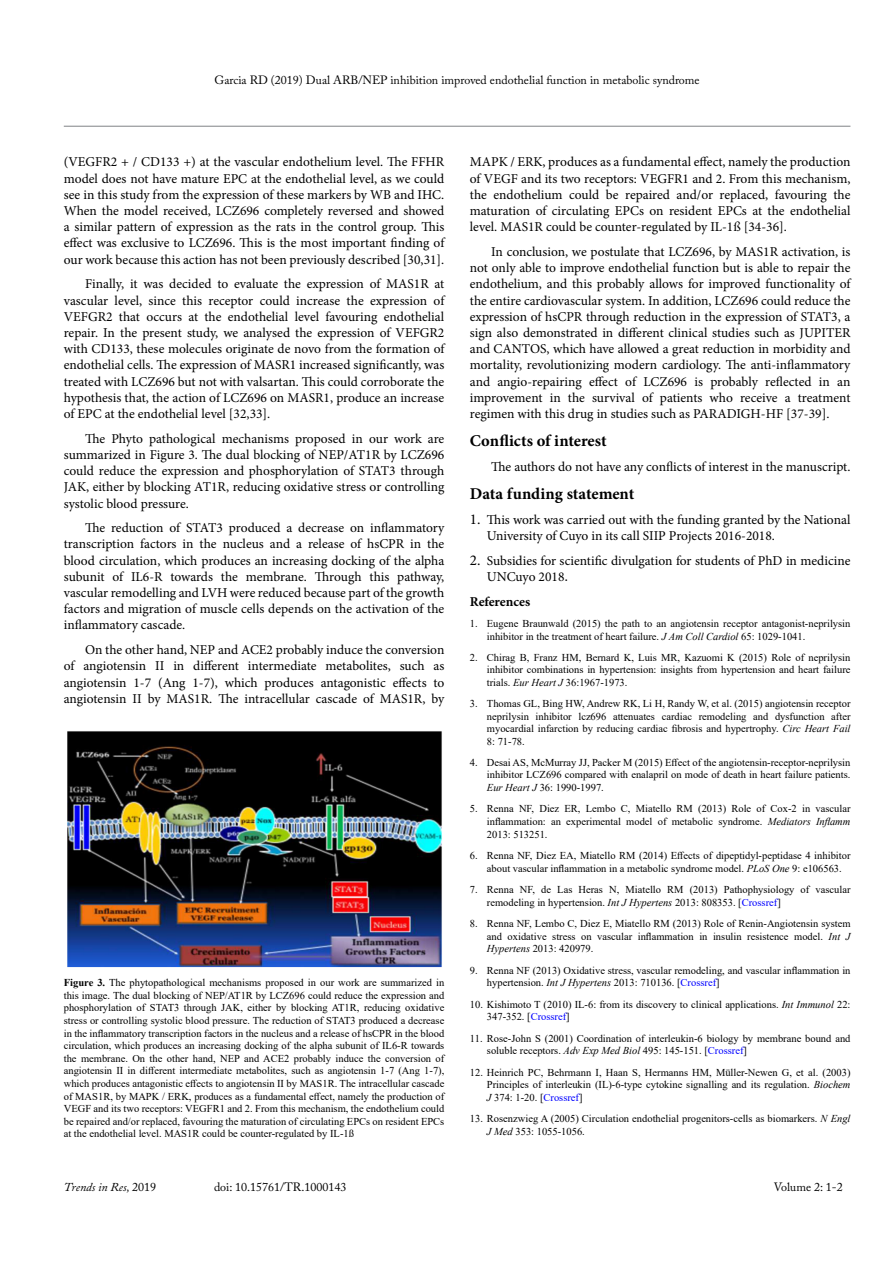
<style>
.page{position:relative;width:893px;height:1263px;background:#fff}
.page>*{position:absolute;margin:0;border:0;box-sizing:border-box;transform-origin:0 0}
.t1{font:700 16.5px "Minion Pro";letter-spacing:-.005em;color:#000}
.t2{font:13.5px/16.2px "Minion Pro";color:#000;text-align:justify}
.t3{font:700 13.5px "Minion Pro";letter-spacing:-.005em;color:#000}
.t4{font:12px "Adobe Caslon Pro";color:#000}
.t5{font:italic 12px "Adobe Caslon Pro";color:#000}
.t6{font:10.5px/12.6px "Times New Roman";color:#000}
.s1{font-weight:700}
.s2{font-size:15px}
.s3{font-family:"Times New Roman";font-size:15px}
.s4{font-style:italic}
.s5{color:#00f}
.s6{font-style:normal}
</style>
<div class="page">
<hr style="left:64px;top:126px;width:786px;height:1px;background:#808285">
<img style="left:67px;top:731px;width:375px;height:237px">
<p class="t4" style="left:215px;top:73px;width:487px">Garcia RD (2019) Dual ARB/NEP inhibition improved endothelial function in metabolic syndrome</p>
<p class="t2" style="left:64px;top:154px;width:382px">(VEGFR2 + / CD133 +) at the vascular endothelium level. The FFHR model does not have mature EPC at the endothelial level, as we could see in this study from the expression of these markers by WB and IHC.<br>When the model received, LCZ696 completely reversed and showed a similar pattern of expression as the rats in the control group. This effect was exclusive to LCZ696. This is the most important finding of our work because this action has not been previously described [30,31].</p>
<p class="t2" style="left:64px;top:276px;width:382px;text-indent:21px">Finally, it was decided to evaluate the expression of MAS1R at vascular level, since this receptor could increase the expression of VEFGR2 that occurs at the endothelial level favouring endothelial repair. In the present study, we analysed the expression of VEFGR2 with CD133, these molecules originate de novo from the formation of endothelial cells. The expression of MASR1 increased significantly, was treated with LCZ696 but not with valsartan. This could corroborate the hypothesis that, the action of LCZ696 on MASR1, produce an increase of EPC at the endothelial level [32,33].</p>
<p class="t2" style="left:64px;top:430px;width:382px;text-indent:21px">The Phyto pathological mechanisms proposed in our work are summarized in Figure 3. The dual blocking of NEP/AT1R by LCZ696 could reduce the expression and phosphorylation of STAT3 through JAK, either by blocking AT1R, reducing oxidative stress or controlling systolic blood pressure.</p>
<p class="t2" style="left:64px;top:520px;width:382px;text-indent:21px">The reduction of STAT3 produced a decrease on inflammatory transcription factors in the nucleus and a release of hsCPR in the blood circulation, which produces an increasing docking of the alpha subunit of IL6-R towards the membrane. Through this pathway, vascular remodelling and LVH were reduced because part of the growth factors and migration of muscle cells depends on the activation of the inflammatory cascade.</p>
<p class="t2" style="left:64px;top:642px;width:382px;text-indent:21px">On the other hand, NEP and ACE2 probably induce the conversion of angiotensin II in different intermediate metabolites, such as angiotensin 1-7 (Ang 1-7), which produces antagonistic effects to angiotensin II by MAS1R. The intracellular cascade of MAS1R, by</p>
<p class="t6" style="left:64px;top:976px;width:382px;text-align:justify"><span class="s1">Figure 3.</span> The phytopathological mechanisms proposed in our work are summarized in this image. The dual blocking of NEP/AT1R by LCZ696 could reduce the expression and phosphorylation of STAT3 through JAK, either by blocking AT1R, reducing oxidative stress or controlling systolic blood pressure. The reduction of STAT3 produced a decrease in the inflammatory transcription factors in the nucleus and a release of hsCPR in the blood circulation, which produces an increasing docking of the alpha subunit of IL6-R towards the membrane. On the other hand, NEP and ACE2 probably induce the conversion of angiotensin II in different intermediate metabolites, such as angiotensin 1-7 (Ang 1-7), which produces antagonistic effects to angiotensin II by MAS1R. The intracellular cascade of MAS1R, by MAPK / ERK, produces as a fundamental effect, namely the production of VEGF and its two receptors: VEGFR1 and 2. From this mechanism, the endothelium could be repaired and/or replaced, favouring the maturation of circulating EPCs on resident EPCs at the endothelial level. MAS1R could be counter-regulated by IL-1ß</p>
<p class="t2" style="left:470px;top:154px;width:382px">MAPK / ERK, produces as a fundamental effect, namely the production of VEGF and its two receptors: VEGFR1 and 2. From this mechanism, the endothelium could be repaired and/or replaced, favouring the maturation of circulating EPCs on resident EPCs at the endothelial level. MAS1R could be counter-regulated by IL-1ß [34-36].</p>
<p class="t2" style="left:470px;top:244px;width:382px;text-indent:21px">In conclusion, we postulate that LCZ696, by MAS1R activation, is not only able to improve endothelial function but is able to repair the endothelium, and this probably allows for improved functionality of the entire cardiovascular system. In addition, LCZ696 could reduce the expression of hsCPR through reduction in the expression of STAT3, a sign also demonstrated in different clinical studies such as JUPITER and CANTOS, which have allowed a great reduction in morbidity and mortality, revolutionizing modern cardiology. The anti-inflammatory and angio-repairing effect of LCZ696 is probably reflected in an improvement in the survival of patients who receive a treatment regimen with this drug in studies such as PARADIGH-HF [37-39].</p>
<p class="t1" style="left:470px;top:429px;width:138px">Conflicts of interest</p>
<p class="t2" style="left:491px;top:459px;width:361px">The authors do not have any conflicts of interest in the manuscript.</p>
<p class="t1" style="left:470px;top:482px;width:166px">Data funding statement</p>
<p class="t2" style="left:487px;top:512px;width:365px;text-indent:-17px"><span class="s2">1.</span> This work was carried out with the funding granted by the National<br>University of Cuyo in its call SIIP Projects 2016-2018.</p>
<p class="t2" style="left:487px;top:553px;width:365px;text-indent:-17px"><span class="s2">2.</span> Subsidies for scientific divulgation for students of PhD in medicine<br>UNCuyo 2018<span class="s3">.</span></p>
<p class="t3" style="left:470px;top:592px;width:62px">References</p>
<p class="t6" style="left:487px;top:617px;width:365px;text-indent:-17px">1. Eugene Braunwald (2015) the path to an angiotensin receptor antagonist-neprilysin inhibitor in the treatment of heart failure. <span class="s4">J Am Coll Cardiol</span> 65: 1029-1041.</p>
<p class="t6" style="left:487px;top:650px;width:365px;text-align:justify;text-indent:-17px">2. Chirag B, Franz HM, Bernard K, Luis MR, Kazuomi K (2015) Role of neprilysin inhibitor combinations in hypertension: insights from hypertension and heart failure trials. <span class="s4">Eur Heart J</span> 36:1967-1973.</p>
<p class="t6" style="left:487px;top:697px;width:365px;text-align:justify;text-indent:-17px">3. Thomas GL, Bing HW, Andrew RK, Li H, Randy W, et al. (2015) angiotensin receptor neprilysin inhibitor lcz696 attenuates cardiac remodeling and dysfunction after myocardial infarction by reducing cardiac fibrosis and hypertrophy. <span class="s4">Circ Heart Fail </span>8: 71-78.</p>
<p class="t6" style="left:487px;top:756px;width:365px;text-align:justify;text-indent:-17px">4. Desai AS, McMurray JJ, Packer M (2015) Effect of the angiotensin-receptor-neprilysin inhibitor LCZ696 compared with enalapril on mode of death in heart failure patients.<br><span class="s4">Eur Heart J</span> 36: 1990-1997.</p>
<p class="t6" style="left:487px;top:802px;width:365px;text-align:justify;text-indent:-17px">5. Renna NF, Diez ER, Lembo C, Miatello RM (2013) Role of Cox-2 in vascular inflammation: an experimental model of metabolic syndrome. <span class="s4">Mediators Inflamm </span>2013: 513251.</p>
<p class="t6" style="left:487px;top:849px;width:365px;text-indent:-17px">6. Renna NF, Diez EA, Miatello RM (2014) Effects of dipeptidyl-peptidase 4 inhibitor about vascular inflammation in a metabolic syndrome model. <span class="s4">PLoS One</span> 9: e106563.</p>
<p class="t6" style="left:487px;top:883px;width:365px;text-indent:-17px">7. Renna NF, de Las Heras N, Miatello RM (2013) Pathophysiology of vascular remodeling in hypertension. <span class="s4">Int J Hypertens</span> 2013: 808353. [<span class="s5">Crossref</span>]</p>
<p class="t6" style="left:487px;top:917px;width:365px;text-align:justify;text-indent:-17px">8. Renna NF, Lembo C, Diez E, Miatello RM (2013) Role of Renin-Angiotensin system and oxidative stress on vascular inflammation in insulin resistence model. <span class="s4">Int J Hypertens</span> 2013: 420979.</p>
<p class="t6" style="left:487px;top:963px;width:365px;text-indent:-17px">9. Renna NF (2013) Oxidative stress, vascular remodeling, and vascular inflammation in hypertension. <span class="s4">Int J Hypertens</span> 2013: 710136. [<span class="s5">Crossref</span>]</p>
<p class="t6" style="left:487px;top:997px;width:365px;text-indent:-17px">10. Kishimoto T (2010) IL-6: from its discovery to clinical applications. <span class="s4">Int Immunol</span> 22:<br>347-352. [<span class="s5">Crossref</span>]</p>
<p class="t6" style="left:487px;top:1031px;width:365px;text-indent:-17px">11. Rose-John S (2001) Coordination of interleukin-6 biology by membrane bound and soluble receptors. <span class="s4">Adv Exp Med Biol</span> 495: 145-151. [<span class="s5">Crossref</span>]</p>
<p class="t6" style="left:487px;top:1065px;width:365px;text-align:justify;text-indent:-17px">12. Heinrich PC, Behrmann I, Haan S, Hermanns HM, Müller-Newen G, et al. (2003)<br>Principles of interleukin (IL)-6-type cytokine signalling and its regulation. <span class="s4">Biochem J</span> 374: 1-20. [<span class="s5">Crossref</span>]</p>
<p class="t6" style="left:487px;top:1112px;width:365px;text-indent:-17px">13. Rosenzwieg A (2005) Circulation endothelial progenitors-cells as biomarkers. <span class="s4">N Engl<br>J Med</span> 353: 1055-1056.</p>
<p class="t5" style="left:64px;top:1180px;width:94px">Trends in Res, <span class="s6">2019</span></p>
<p class="t4" style="left:214px;top:1180px;width:134px">doi: 10.15761/TR.1000143</p>
<p class="t4" style="left:774px;top:1180px;width:71px">Volume 2: 1-2</p>
</div>
